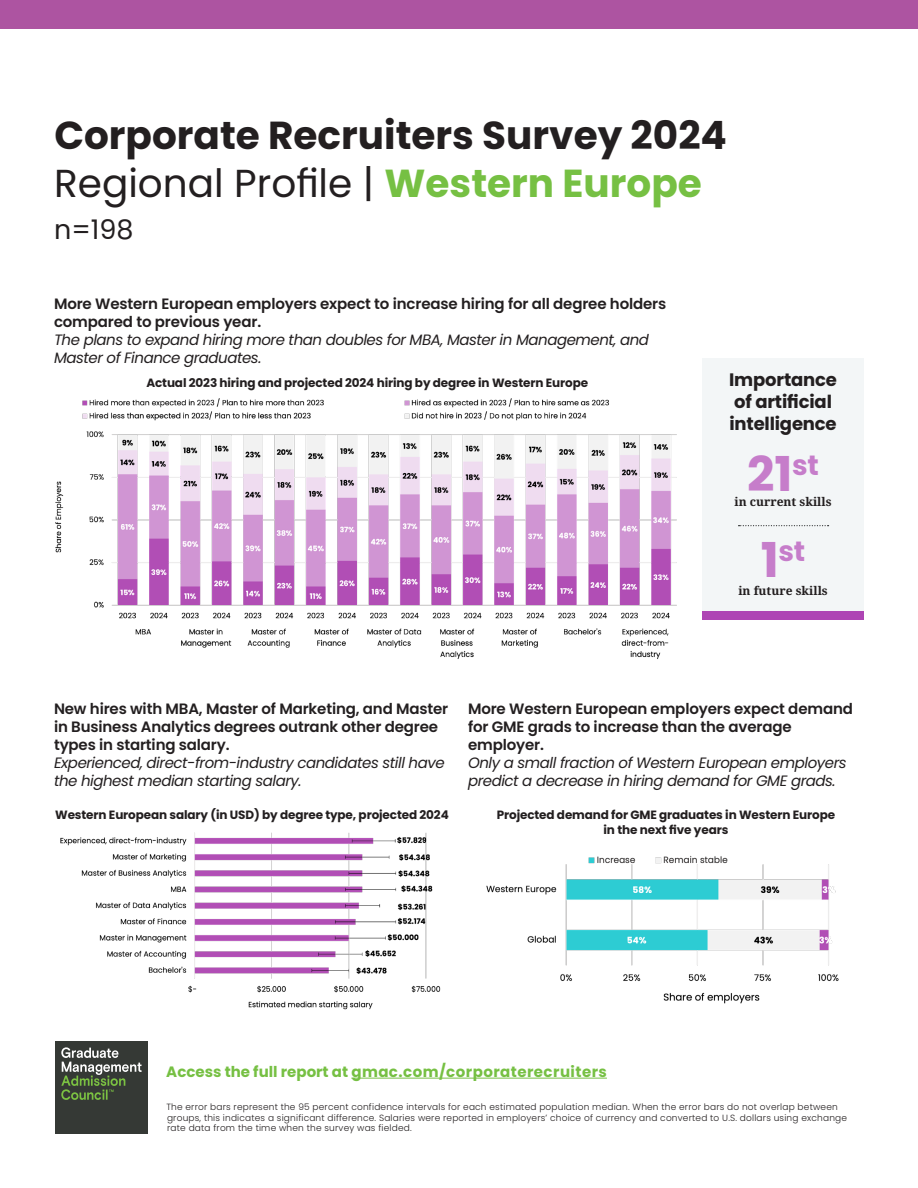
<style>
.page{position:relative;width:918px;height:1188px;background:#fff}
.page>*{position:absolute;margin:0;border:0;box-sizing:border-box;transform-origin:0 0}
.Table_Copy{font:700 48px "Poppins";color:#c67dca}
.Headline{font:700 39px "Poppins";color:#231f20}
.Headline-2{font:39px "Poppins";color:#231f20}
.Table_Copy-2{font:700 28.05px "Poppins";color:#c67dca}
.Headline-3{font:27px "Poppins";color:#231f20}
.t1{font:700 18px "Poppins";letter-spacing:-.01em;color:#231f20}
.Figure_Title_NEW{font:600 15px/18px "Poppins";letter-spacing:-.01em;color:#231f20}
.Figure_Title_NEW-2{font:italic 15px/18px "Poppins";letter-spacing:-.03em;color:#231f20}
.subhead_3_-_quote_subheads{font:700 15px "Poppins";letter-spacing:.03em;color:#76c043}
.Figure_Title_NEW-3{font:700 12px/14.4px "Poppins";letter-spacing:-.01em;color:#231f20;text-align:center}
.t2{font:700 12px "Noto Serif";color:#231f20}
.Footnotes{font:300 9px/10.5px "Poppins";letter-spacing:.02em;color:#231f20}
.s1{font-weight:700;color:#76c043}
.s2{font-weight:400;font-style:italic}
.s3{font-size:48px}
.s4{font-weight:600;font-style:normal}
</style>
<div class="page">
<img style="left:60px;top:832px;width:381px;height:178px">
<img style="left:486px;top:855px;width:353px;height:149px">
<div style="left:702px;top:358px;width:162px;height:254px;background:#f3f6f7"></div>
<div style="left:702px;top:612px;width:162px;height:8px;background:#ae45b4"></div>
<svg style="left:739px;top:525px;width:90px;height:1px"></svg>
<img style="left:55px;top:398px;width:622px;height:261px">
<div style="left:0;top:0;width:918px;height:28px;background:#ad54a1"></div>
<hr style="left:351px;top:1078px;width:256px;height:1px;background:#76c043">
<div style="left:55px;top:1041px;width:93px;height:93px;background:#353935"></div>
<svg style="left:61px;top:1047px;width:81px;height:53px"></svg>
<p class="Headline" style="left:54px;top:112px;width:674px">Corporate Recruiters Survey 2024</p>
<p class="Headline-2" style="left:54px;top:160px;width:649px">Regional Profile | <span class="s1">Western Europe</span></p>
<p class="Headline-3" style="left:54px;top:214px;width:81px">n=198</p>
<p class="Figure_Title_NEW" style="left:54px;top:295px;width:614px">More Western European employers expect to increase hiring for all degree holders compared to previous year.<br><span class="s2">The plans to expand hiring more than doubles for MBA, Master in Management, and Master of Finance graduates.</span></p>
<p class="Figure_Title_NEW-3" style="left:146px;top:375px;width:443px">Actual 2023 hiring and projected 2024 hiring by degree in Western Europe</p>
<p class="t1" style="left:729px;top:370px;width:109px">Importance</p>
<p class="t1" style="left:734px;top:391px;width:99px">of artificial</p>
<p class="t1" style="left:729px;top:413px;width:109px">intelligence</p>
<p class="Table_Copy" style="left:747px;top:446px;width:73px">21<sup>st</sup></p>
<p class="t2" style="left:735px;top:493px;width:99px">in current skills</p>
<p class="Table_Copy-2" style="left:761px;top:535px;width:46px"><span class="s3">1</span>st</p>
<p class="t2" style="left:738px;top:583px;width:91px">in future skills</p>
<p class="Figure_Title_NEW" style="left:54px;top:700px;width:396px">New hires with MBA, Master of Marketing, and Master in Business Analytics degrees outrank other degree types in starting salary.<br><span class="s2">Experienced, direct-from-industry candidates still have the highest median starting salary.</span></p>
<p class="Figure_Title_NEW-3" style="left:55px;top:808px;width:395px">Western European salary (in USD) by degree type, projected 2024</p>
<p class="Figure_Title_NEW-2" style="left:468px;top:700px;width:386px"><span class="s4">More Western European employers expect demand for GME grads to increase than the average employer.<br></span>Only a small fraction of Western European employers predict a decrease in hiring demand for GME grads.</p>
<p class="Figure_Title_NEW-3" style="left:497px;top:808px;width:340px">Projected demand for GME graduates in Western Europe in the next five years</p>
<p class="subhead_3_-_quote_subheads" style="left:166px;top:1063px;width:442px">Access the full report at gmac.com/corporaterecruiters</p>
<p class="Footnotes" style="left:166px;top:1102px;width:682px">The error bars represent the 95 percent confidence intervals for each estimated population median. When the error bars do not overlap between groups, this indicates a significant difference. Salaries were reported in employers’ choice of currency and converted to U.S. dollars using exchange rate data from the time when the survey was fielded.</p>
</div>
